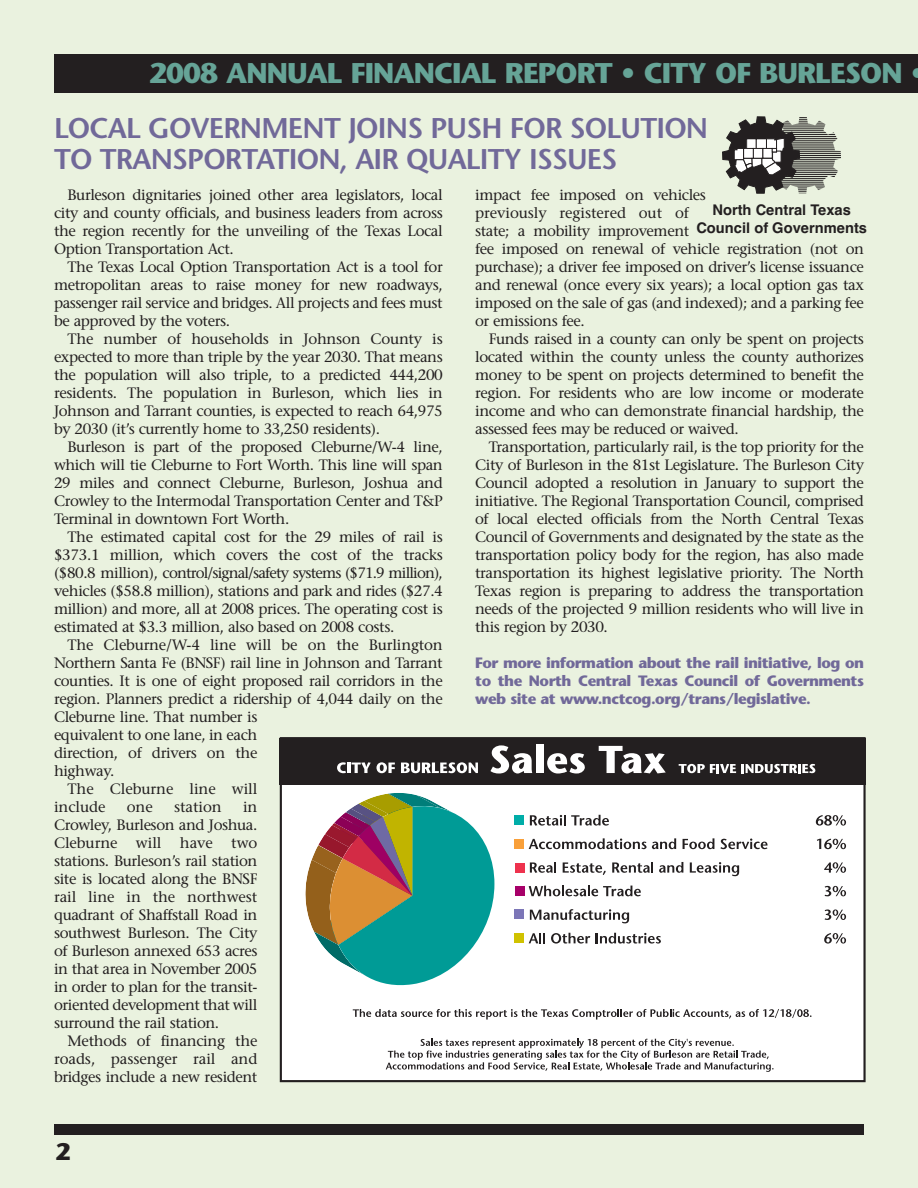
<style>
.page{position:relative;width:918px;height:1188px;background:#eaf2df}
.page>*{position:absolute;margin:0;border:0;box-sizing:border-box;transform-origin:0 0}
.t1{font:600 28.5px/31.5px "Stone Sans";letter-spacing:-.03em;color:#716999}
.t2{font:700 28.5px "Stone Sans";letter-spacing:-.03em;color:#66a497}
.t3{font:700 24px "Stone Sans";color:#231f20}
.t4{font:15px/18px "Stone Serif";letter-spacing:-.03em;color:#231f20;text-align:justify}
.t5{font:700 15px/18px "Stone Sans";letter-spacing:-.03em;color:#716999;text-align:justify}
.t6{font:15px "Stone Serif";letter-spacing:-.005em;color:#231f20}
.t7{font:700 14.7px/17.7px "Helvetica";color:#231f20;text-align:center}
</style>
<div class="page">
<div style="left:54px;top:1124px;width:810px;height:10px;background:#231f20"></div>
<div style="left:54px;top:54px;width:864px;height:38px;background:#231f20"></div>
<svg style="left:722px;top:116px;width:119px;height:78px"></svg>
<div style="left:281px;top:738px;width:584px;height:343px;background:#fff"></div>
<div style="left:280px;top:737px;width:586px;height:345px;border:2px solid #231f20"></div>
<div style="left:280px;top:739px;width:586px;height:46px;background:#231f20"></div>
<div style="left:514px;top:815px;width:9px;height:9px;background:#00ada8"></div>
<div style="left:515px;top:839px;width:9px;height:10px;background:#f9a03a"></div>
<div style="left:515px;top:863px;width:10px;height:10px;background:#ee324e"></div>
<div style="left:515px;top:887px;width:10px;height:9px;background:#a70069"></div>
<div style="left:515px;top:910px;width:9px;height:9px;background:#7c76b7"></div>
<svg style="left:530px;top:815px;width:79px;height:11px"></svg>
<svg style="left:816px;top:815px;width:30px;height:11px"></svg>
<svg style="left:529px;top:838px;width:147px;height:11px"></svg>
<svg style="left:683px;top:838px;width:31px;height:11px"></svg>
<svg style="left:720px;top:838px;width:48px;height:11px"></svg>
<svg style="left:817px;top:839px;width:29px;height:10px"></svg>
<svg style="left:530px;top:862px;width:26px;height:11px"></svg>
<svg style="left:563px;top:862px;width:43px;height:13px"></svg>
<svg style="left:612px;top:862px;width:41px;height:11px"></svg>
<svg style="left:659px;top:862px;width:24px;height:11px"></svg>
<svg style="left:690px;top:862px;width:49px;height:14px"></svg>
<svg style="left:824px;top:862px;width:22px;height:11px"></svg>
<svg style="left:529px;top:886px;width:112px;height:10px"></svg>
<svg style="left:825px;top:886px;width:21px;height:10px"></svg>
<svg style="left:530px;top:909px;width:99px;height:14px"></svg>
<svg style="left:825px;top:909px;width:21px;height:11px"></svg>
<svg style="left:529px;top:933px;width:16px;height:10px"></svg>
<svg style="left:551px;top:933px;width:39px;height:11px"></svg>
<svg style="left:596px;top:933px;width:65px;height:11px"></svg>
<svg style="left:824px;top:933px;width:22px;height:11px"></svg>
<div style="left:514px;top:933px;width:10px;height:9px;background:#d0c200"></div>
<svg style="left:337px;top:762px;width:9px;height:11px"></svg>
<hr style="left:347px;top:763px;width:4px;height:10px;background:#fff">
<svg style="left:352px;top:762px;width:19px;height:11px"></svg>
<svg style="left:377px;top:762px;width:18px;height:11px"></svg>
<svg style="left:401px;top:762px;width:77px;height:11px"></svg>
<svg style="left:490px;top:745px;width:42px;height:29px"></svg>
<div style="left:536px;top:745px;width:8px;height:28px;background:#fff"></div>
<svg style="left:547px;top:753px;width:38px;height:21px"></svg>
<svg style="left:599px;top:746px;width:67px;height:28px"></svg>
<svg style="left:679px;top:764px;width:136px;height:9px"></svg>
<svg style="left:353px;top:1009px;width:459px;height:11px"></svg>
<svg style="left:386px;top:1039px;width:388px;height:33px"></svg>
<svg style="left:305px;top:793px;width:190px;height:193px"></svg>
<h1 class="t2" style="left:149px;top:62px;width:778px">2008 ANNUAL FINANCIAL REPORT • CITY OF BURLESON •</h1>
<h1 class="t1" style="left:54px;top:115px;width:656px">LOCAL GOVERNMENT JOINS PUSH FOR SOLUTION<br>TO TRANSPORTATION, AIR QUALITY ISSUES</h1>
<p class="t4" style="left:54px;top:187px;width:390px;text-indent:14px">Burleson dignitaries joined other area legislators, local city and county officials, and business leaders from across the region recently for the unveiling of the Texas Local Option Transportation Act.</p>
<p class="t4" style="left:54px;top:259px;width:390px;text-indent:14px">The Texas Local Option Transportation Act is a tool for metropolitan areas to raise money for new roadways, passenger rail service and bridges. All projects and fees must be approved by the voters.</p>
<p class="t4" style="left:54px;top:331px;width:390px;text-indent:14px">The number of households in Johnson County is expected to more than triple by the year 2030. That means the population will also triple, to a predicted 444,200 residents. The population in Burleson, which lies in Johnson and Tarrant counties, is expected to reach 64,975 by 2030 (it’s currently home to 33,250 residents).</p>
<p class="t4" style="left:54px;top:439px;width:390px;text-indent:14px">Burleson is part of the proposed Cleburne/W-4 line, which will tie Cleburne to Fort Worth. This line will span 29 miles and connect Cleburne, Burleson, Joshua and Crowley to the Intermodal Transportation Center and T&amp;P Terminal in downtown Fort Worth.</p>
<p class="t4" style="left:54px;top:529px;width:390px;text-indent:14px">The estimated capital cost for the 29 miles of rail is $373.1 million, which covers the cost of the tracks ($80.8 million), control/signal/safety systems ($71.9 million), vehicles ($58.8 million), stations and park and rides ($27.4 million) and more, all at 2008 prices. The operating cost is estimated at $3.3 million, also based on 2008 costs.</p>
<p class="t4" style="left:68px;top:637px;width:377px">The Cleburne/W-4 line will be on the Burlington</p>
<p class="t4" style="left:54px;top:655px;width:390px">Northern Santa Fe (BNSF) rail line in Johnson and Tarrant</p>
<p class="t4" style="left:54px;top:673px;width:390px">counties. It is one of eight proposed rail corridors in the</p>
<p class="t4" style="left:54px;top:691px;width:390px">region. Planners predict a ridership of 4,044 daily on the</p>
<p class="t4" style="left:54px;top:709px;width:205px">Cleburne line. That number is</p>
<p class="t4" style="left:54px;top:727px;width:205px">equivalent to one lane, in each</p>
<p class="t4" style="left:54px;top:745px;width:205px">direction, of drivers on the</p>
<p class="t4" style="left:54px;top:763px;width:62px">highway.</p>
<p class="t6" style="left:68px;top:783px;width:191px">The Cleburne line will</p>
<p class="t6" style="left:54px;top:801px;width:53px">include</p>
<p class="t4" style="left:127px;top:799px;width:27px">one</p>
<p class="t6" style="left:174px;top:801px;width:49px">station</p>
<p class="t4" style="left:54px;top:799px;width:205px;text-indent:189px">in Crowley, Burleson and Joshua.<br>Cleburne will have two stations. Burleson’s rail station site is located along the BNSF rail line in the northwest quadrant of Shaffstall Road in southwest Burleson. The City of Burleson annexed 653 acres in that area in November 2005 in order to plan for the transit&shy;oriented development that will surround the rail station.</p>
<p class="t4" style="left:54px;top:1033px;width:205px;text-indent:14px">Methods of financing the roads, passenger rail and bridges include a new resident</p>
<h2 class="t3" style="left:56px;top:1142px;width:17px">2</h2>
<p class="t4" style="left:475px;top:187px;width:390px;text-align:left">impact fee imposed on vehicles<br>previously registered out of<br>state; a mobility improvement<br>fee imposed on renewal of vehicle registration (not on purchase); a driver fee imposed on driver’s license issuance and renewal (once every six years); a local option gas tax imposed on the sale of gas (and indexed); and a parking fee or emissions fee.</p>
<p class="t4" style="left:475px;top:331px;width:390px;text-indent:14px">Funds raised in a county can only be spent on projects located within the county unless the county authorizes money to be spent on projects determined to benefit the region. For residents who are low income or moderate income and who can demonstrate financial hardship, the assessed fees may be reduced or waived.</p>
<p class="t4" style="left:475px;top:439px;width:390px;text-indent:14px">Transportation, particularly rail, is the top priority for the City of Burleson in the 81st Legislature. The Burleson City Council adopted a resolution in January to support the initiative. The Regional Transportation Council, comprised of local elected officials from the North Central Texas Council of Governments and designated by the state as the transportation policy body for the region, has also made transportation its highest legislative priority. The North Texas region is preparing to address the transportation needs of the projected 9 million residents who will live in this region by 2030.</p>
<p class="t5" style="left:475px;top:655px;width:390px">For more information about the rail initiative, log on to the North Central Texas Council of Governments web site at www.nctcog.org/trans/legislative.</p>
<p class="t7" style="left:696px;top:203px;width:172px">North Central Texas<br>Council of Governments</p>
</div>
